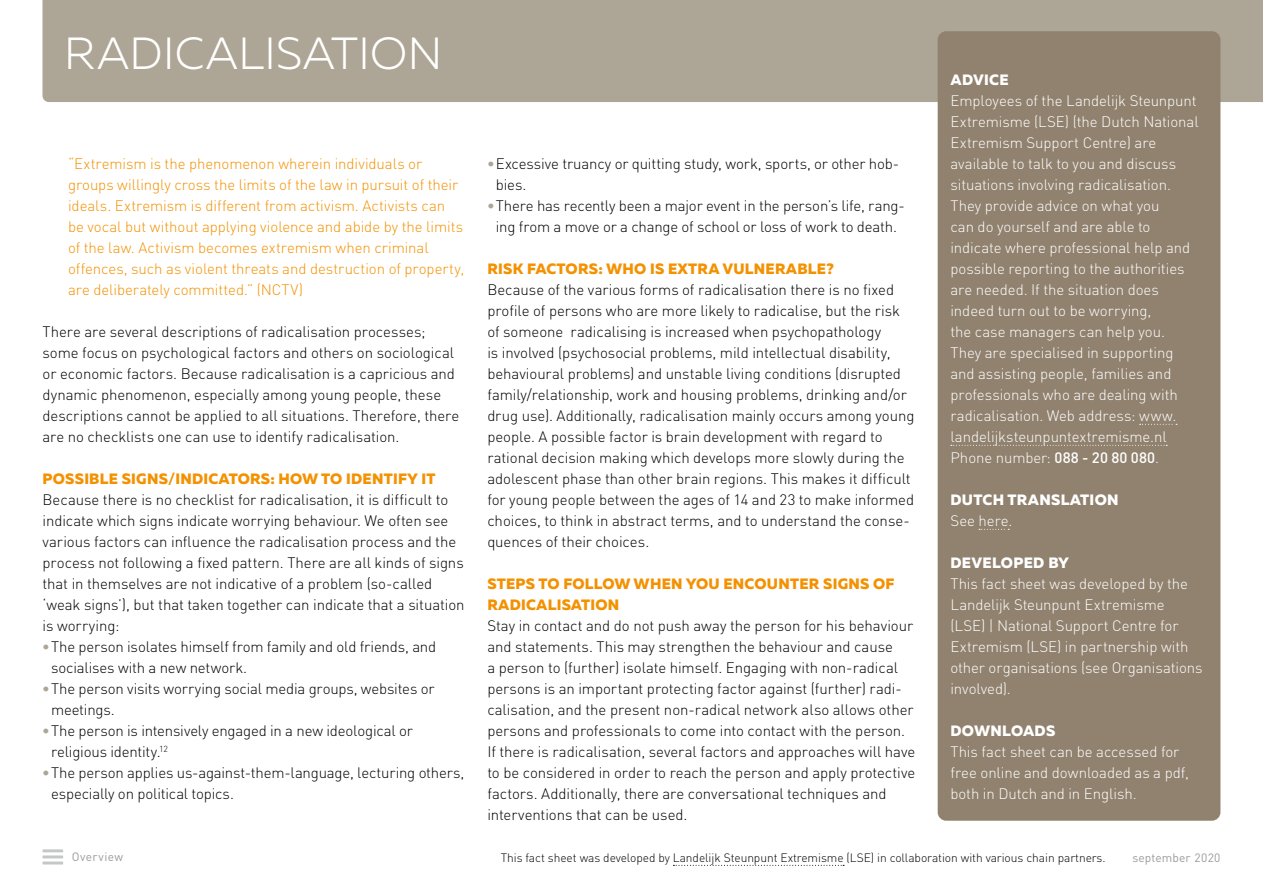
<style>
.page{position:relative;width:1263px;height:893px;background:#fff}
.page>*{position:absolute;margin:0;border:0;box-sizing:border-box;transform-origin:0 0}
.kop{font:300 45px "Muller";letter-spacing:.01em;color:#fff}
.brood{font:300 15px/21px "DIN";letter-spacing:-.005em;color:#000}
.kader_brood{font:300 15px/21px "DIN";letter-spacing:-.005em;color:#fff}
.quote{font:300 15px/21px "DIN";letter-spacing:-.005em;color:#f39100}
.tussenkop_1{font:800 15px/21px "Muller";letter-spacing:.015em;color:#f39100}
.kader_kop{font:800 15px "Muller";letter-spacing:.02em;color:#fff}
.ontwikkeld{font:300 12px "DIN";letter-spacing:-.005em;color:#000}
.t1{font:12px "DIN";letter-spacing:.02em;color:#9c9c9d}
.s1{font-weight:900;color:#ada596}
.s2{font-weight:500}
</style>
<div class="page">
<div style="left:43px;top:0;width:1220px;height:102px;background:#ada596"></div>
<div style="left:938px;top:31px;width:282px;height:790px;background:#91826f;border-radius:9px"></div>
<svg style="left:1140px;top:424px;width:37px;height:1px"></svg>
<svg style="left:951px;top:445px;width:216px;height:1px"></svg>
<svg style="left:979px;top:529px;width:30px;height:1px"></svg>
<hr style="left:43px;top:849px;width:20px;height:3px;background:#c5c6c6">
<hr style="left:43px;top:855px;width:20px;height:3px;background:#c5c6c6">
<hr style="left:43px;top:861px;width:20px;height:3px;background:#c5c6c6">
<svg style="left:673px;top:865px;width:171px;height:1px"></svg>
<p class="kop" style="left:64px;top:26px;width:380px">RADICALISATION</p>
<p class="quote" style="left:68px;top:152px;width:398px">“Extremism is the phenomenon wherein individuals or groups willingly cross the limits of the law in pursuit of their ideals. Extremism is different from activism. Activists can be vocal but without applying violence and abide by the limits of the law. Activism becomes extremism when criminal offences, such as violent threats and destruction of property, are deliberately committed.” (NCTV)</p>
<p class="brood" style="left:43px;top:320px;width:418px">There are several descriptions of radicalisation processes; some focus on psychological factors and others on sociological or economic factors. Because radicalisation is a capricious and dynamic phenomenon, especially among young people, these descriptions cannot be applied to all situations. Therefore, there are no checklists one can use to identify radicalisation.</p>
<p class="tussenkop_1" style="left:43px;top:468px;width:394px">POSSIBLE SIGNS/INDICATORS: HOW TO IDENTIFY IT</p>
<p class="brood" style="left:43px;top:488px;width:424px">Because there is no checklist for radicalisation, it is difficult to indicate which signs indicate worrying behaviour. We often see various factors can influence the radicalisation process and the process not following a fixed pattern. There are all kinds of signs that in themselves are not indicative of a problem (so-called ‘weak signs’), but that taken together can indicate that a situation is worrying:</p>
<p class="brood" style="left:51px;top:635px;width:387px;text-indent:-9px"><span class="s1">•</span>The person isolates himself from family and old friends, and socialises with a new network.</p>
<p class="brood" style="left:51px;top:677px;width:385px;text-indent:-9px"><span class="s1">•</span>The person visits worrying social media groups, websites or meetings.</p>
<p class="brood" style="left:51px;top:719px;width:363px;text-indent:-9px"><span class="s1">•</span>The person is intensively engaged in a new ideological or religious identity.<sup>12</sup></p>
<p class="brood" style="left:51px;top:761px;width:415px;text-indent:-9px"><span class="s1">•</span>The person applies us-against-them-language, lecturing others, especially on political topics.</p>
<p class="t1" style="left:72px;top:849px;width:53px">Overview</p>
<p class="kader_kop" style="left:950px;top:70px;width:60px">ADVICE</p>
<p class="kader_brood" style="left:950px;top:89px;width:250px">Employees of the Landelijk Steunpunt Extremisme (LSE) (the Dutch National Extremism Support Centre) are available to talk to you and discuss situations involving radicalisation.<br>They provide advice on what you<br>can do yourself and are able to indicate where professional help and possible reporting to the authorities are needed. If the situation does indeed turn out to be worrying,<br>the case managers can help you.<br>They are specialised in supporting and assisting people, families and professionals who are dealing with radicalisation. Web address: www. landelijksteunpuntextremisme.nl Phone number: <span class="s2">088 - 20 80 080</span>.</p>
<p class="kader_kop" style="left:950px;top:490px;width:170px">DUTCH TRANSLATION</p>
<p class="kader_brood" style="left:950px;top:509px;width:64px">See here.</p>
<p class="kader_kop" style="left:950px;top:553px;width:120px">DEVELOPED BY</p>
<p class="kader_brood" style="left:950px;top:572px;width:254px">This fact sheet was developed by the<br>Landelijk Steunpunt Extremisme (LSE) | National Support Centre for<br>Extremism (LSE) in partnership with other organisations (see Organisations involved).</p>
<p class="kader_kop" style="left:950px;top:721px;width:106px">DOWNLOADS</p>
<p class="kader_brood" style="left:950px;top:740px;width:240px">This fact sheet can be accessed for free online and downloaded as a pdf, both in Dutch and in English.</p>
<p class="brood" style="left:496px;top:152px;width:405px;text-indent:-9px"><span class="s1">•</span>Excessive truancy or quitting study, work, sports, or other hob&shy;bies.</p>
<p class="brood" style="left:487px;top:194px;width:419px;text-align:center"><span class="s1">•</span>There has recently been a major event in the person’s life, rang&shy;ing from a move or a change of school or loss of work to death.</p>
<p class="tussenkop_1" style="left:487px;top:258px;width:348px">RISK FACTORS: WHO IS EXTRA VULNERABLE?</p>
<p class="brood" style="left:487px;top:278px;width:429px">Because of the various forms of radicalisation there is no fixed profile of persons who are more likely to radicalise, but the risk of someone radicalising is increased when psychopathology<br>is involved (psychosocial problems, mild intellectual disability, behavioural problems) and unstable living conditions (disrupted family/relationship, work and housing problems, drinking and/or drug use). Additionally, radicalisation mainly occurs among young people. A possible factor is brain development with regard to rational decision making which develops more slowly during the adolescent phase than other brain regions. This makes it difficult for young people between the ages of 14 and 23 to make informed choices, to think in abstract terms, and to understand the conse&shy;quences of their choices.</p>
<p class="tussenkop_1" style="left:487px;top:573px;width:409px">STEPS TO FOLLOW WHEN YOU ENCOUNTER SIGNS OF<br>RADICALISATION</p>
<p class="brood" style="left:487px;top:614px;width:430px">Stay in contact and do not push away the person for his behaviour and statements. This may strengthen the behaviour and cause<br>a person to (further) isolate himself. Engaging with non-radical persons is an important protecting factor against (further) radi&shy;calisation, and the present non-radical network also allows other persons and professionals to come into contact with the person.<br>If there is radicalisation, several factors and approaches will have to be considered in order to reach the person and apply protective factors. Additionally, there are conversational techniques and interventions that can be used.</p>
<p class="ontwikkeld" style="left:501px;top:850px;width:606px">This fact sheet was developed by Landelijk Steunpunt Extremisme (LSE) in collaboration with various chain partners.</p>
<p class="t1" style="left:1132px;top:850px;width:90px">september 2020</p>
</div>
